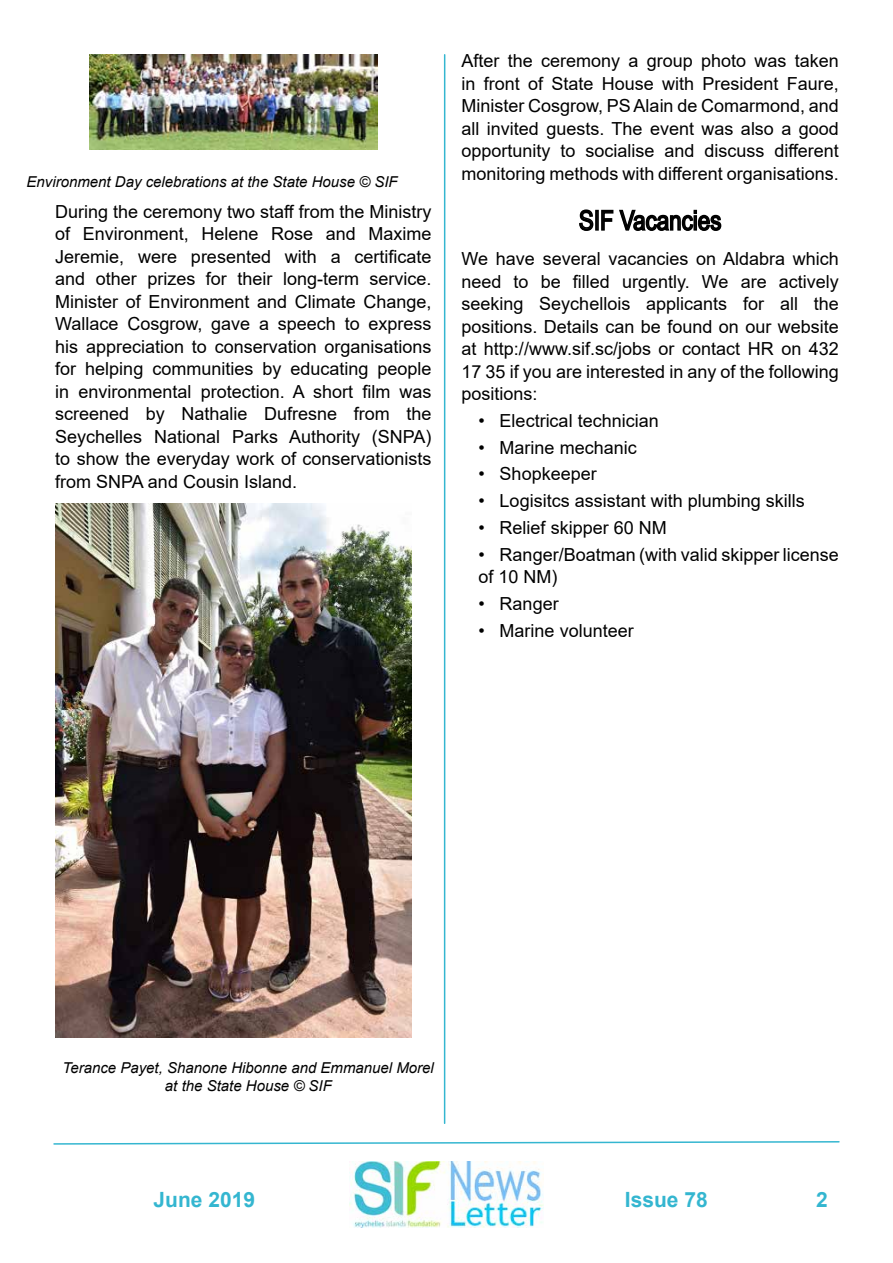
<style>
.page{position:relative;width:893px;height:1263px;background:#fff}
.page>*{position:absolute;margin:0;border:0;box-sizing:border-box;transform-origin:0 0}
.t1{font:27px "Arial Narrow";color:#000}
.t2{font:700 21px "Arial";color:#34b6d0}
.t3{font:18px/22.5px "Arial";color:#000;text-align:justify}
.t4{font:italic 15px/18px "Arial";color:#000;text-align:center}
</style>
<div class="page">
<svg style="left:53px;top:1141px;width:787px;height:4px"></svg>
<img style="left:349px;top:1162px;width:194px;height:65px">
<img style="left:55px;top:503px;width:357px;height:535px">
<svg style="left:579px;top:209px;width:15px;height:22px"></svg>
<div style="left:595px;top:210px;width:4px;height:21px;border:2px solid #000"></div>
<svg style="left:601px;top:209px;width:121px;height:22px"></svg>
<hr style="left:444px;top:55px;width:1px;height:1068px;background:#34b6d0">
<img style="left:89px;top:54px;width:288px;height:96px">
<p class="t4" style="left:27px;top:173px;width:373px">Environment Day celebrations at the State House © SIF</p>
<p class="t3" style="left:55px;top:200px;width:378px">During the ceremony two staff from the Ministry of Environment, Helene Rose and Maxime Jeremie, were presented with a certificate and other prizes for their long-term service.<br>Minister of Environment and Climate Change, Wallace Cosgrow, gave a speech to express his appreciation to conservation organisations for helping communities by educating people in environmental protection. A short film was screened by Nathalie Dufresne from the Seychelles National Parks Authority (SNPA) to show the everyday work of conservationists from SNPA and Cousin Island.</p>
<p class="t3" style="left:461px;top:49px;width:379px">After the ceremony a group photo was taken in front of State House with President Faure, Minister Cosgrow, PS Alain de Comarmond, and all invited guests. The event was also a good opportunity to socialise and discuss different monitoring methods with different organisations.</p>
<h1 class="t1" style="left:579px;top:201px;width:144px">SIF Vacancies</h1>
<p class="t3" style="left:461px;top:247px;width:379px">We have several vacancies on Aldabra which need to be filled urgently. We are actively seeking Seychellois applicants for all the positions. Details can be found on our website at http://www.sif.sc/jobs or contact HR on 432<br>17 35 if you are interested in any of the following positions:</p>
<p class="t3" style="left:478px;top:409px;width:182px">• Electrical technician</p>
<p class="t3" style="left:478px;top:436px;width:160px">• Marine mechanic</p>
<p class="t3" style="left:478px;top:463px;width:120px">• Shopkeeper</p>
<p class="t3" style="left:478px;top:489px;width:328px">• Logisitcs assistant with plumbing skills</p>
<p class="t3" style="left:478px;top:516px;width:190px">• Relief skipper 60 NM</p>
<p class="t3" style="left:478px;top:543px;width:362px">• Ranger/Boatman (with valid skipper license of 10 NM)</p>
<p class="t3" style="left:478px;top:592px;width:82px">• Ranger</p>
<p class="t3" style="left:478px;top:619px;width:157px">• Marine volunteer</p>
<p class="t4" style="left:63px;top:1059px;width:373px">Terance Payet, Shanone Hibonne and Emmanuel Morel at the State House © SIF</p>
<p class="t2" style="left:153px;top:1185px;width:103px">June 2019</p>
<p class="t2" style="left:625px;top:1185px;width:84px">Issue 78</p>
<p class="t2" style="left:816px;top:1184px;width:13px">2</p>
</div>
